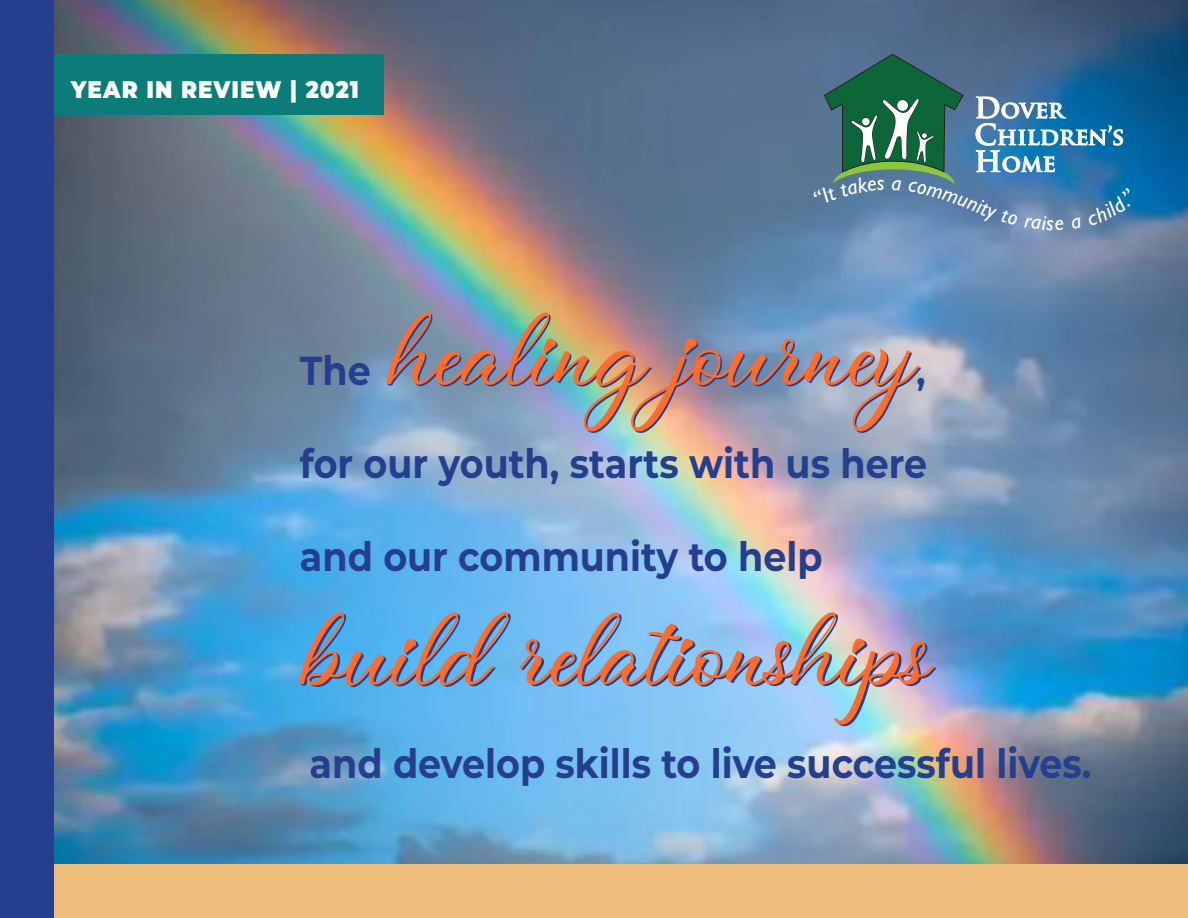
<style>
.page{position:relative;width:1188px;height:918px;background:#fff}
.page>*{position:absolute;margin:0;border:0;box-sizing:border-box;transform-origin:0 0}
.t1{font:72px "august";color:#ff6c2c;scale:.9 1}
.t2{font:700 40.5px "Montserrat";color:#253f8e;scale:.9 1}
.t3{font:900 24px "Montserrat";letter-spacing:.05em;color:#fff;scale:.9 1}
.t4{font:700 23.25px/26.8px "Trajan Pro";letter-spacing:.005em;color:#fff}
.s1{font-size:27.9px}
.s2{font-family:"Montserrat";font-weight:700;font-size:40.5px;color:#253f8e}
.s3{font-family:"Montserrat";font-weight:700;font-size:38.25px;color:#253f8e}
</style>
<div class="page">
<div style="left:0;top:0;width:54px;height:918px;background:#253f8e"></div>
<img style="left:54px;top:0;width:1134px;height:864px">
<div style="left:54px;top:864px;width:1134px;height:54px;background:#efbd7c"></div>
<div style="left:54px;top:54px;width:329px;height:60px;background:#0c7c79"></div>
<svg style="left:813px;top:54px;width:205px;height:172px;background:#477885"></svg>
<svg style="left:1024px;top:216px;width:40px;height:15px"></svg>
<svg style="left:1071px;top:218px;width:11px;height:11px"></svg>
<svg style="left:1088px;top:187px;width:43px;height:39px;background:#3374a7"></svg>
<p class="t3" style="left:71px;top:71px;width:321px">YEAR IN REVIEW | 2021</p>
<p class="t4" style="left:974px;top:96px;width:151px"><span class="s1">D</span>over<br><span class="s1">C</span>hildren’s<br><span class="s1">H</span>ome</p>
<p class="t1" style="left:300px;top:318px;width:696px"><span class="s2">The</span> healing journey<span class="s3">,</span></p>
<p class="t2" style="left:300px;top:434px;width:698px">for our youth, starts with us here</p>
<p class="t2" style="left:300px;top:527px;width:582px">and our community to help</p>
<p class="t1" style="left:303px;top:618px;width:699px">build relationships</p>
<p class="t2" style="left:310px;top:734px;width:870px">and develop skills to live successful lives.</p>
</div>
